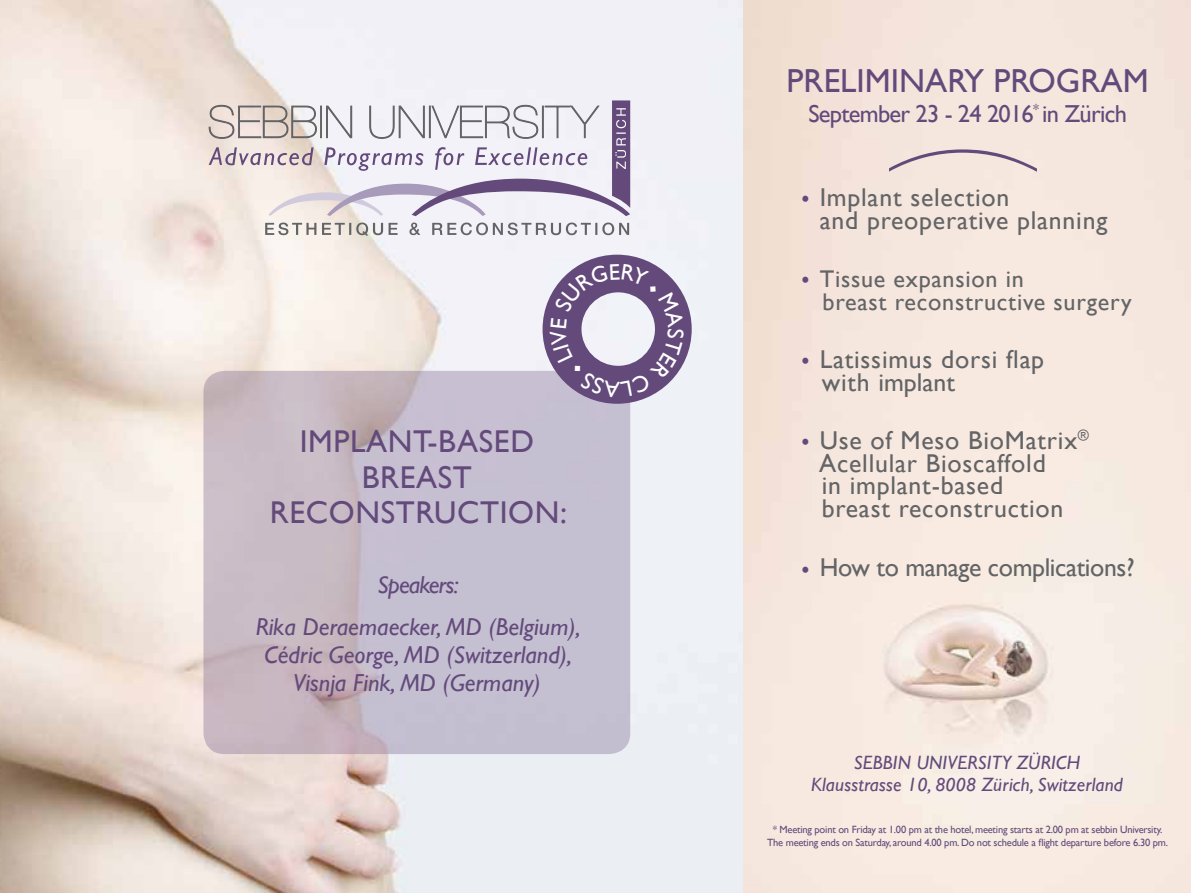
<style>
.page{position:relative;width:1191px;height:893px;background:#fff}
.page>*{position:absolute;margin:0;border:0;box-sizing:border-box;transform-origin:0 0}
.t1{font:33.25px "Gill Sans";color:#634a7b}
.t2{font:31.5px/35.5px "Gill Sans";letter-spacing:.02em;color:#634a7b;text-align:center}
.t3{font:25.72px/22.8px "Gill Sans";letter-spacing:.03em;color:#636466}
.t4{font:25.72px "Gill Sans";letter-spacing:-.015em;color:#636466}
.t5{font:italic 24.5px/42px "Gill Sans";color:#634a7b;text-align:center}
.t6{font:24.5px "Gill Sans";letter-spacing:-.03em;color:#634a7b}
.t7{font:24.15px/22.8px "Gill Sans";letter-spacing:.03em;color:#636466}
.t8{font:italic 19.25px/22.8px "Gill Sans";letter-spacing:.01em;color:#634a7b;text-align:center}
.t9{font:10.5px/12.2px "Gill Sans";letter-spacing:-.02em;color:#634a7b;text-align:center}
</style>
<div class="page">
<img style="left:0;top:0;width:743px;height:893px">
<svg style="left:265px;top:223px;width:364px;height:13px"></svg>
<svg style="left:209px;top:100px;width:421px;height:116px"></svg>
<svg style="left:203px;top:371px;width:427px;height:383px;background:#c5bbca"></svg>
<img style="left:743px;top:0;width:448px;height:893px">
<svg style="left:542px;top:254px;width:150px;height:151px"></svg>
<div style="left:889px;top:149px;width:147px;height:23px;background:#f5e7de"></div>
<h2 class="t2" style="left:270px;top:423px;width:298px">IMPLANT-BASED<br>BREAST<br>RECONSTRUCTION:</h2>
<h3 class="t5" style="left:256px;top:564px;width:326px">Speakers:<br>Rika Deraemaecker, MD (Belgium),</h3>
<h3 class="t5" style="left:264px;top:641px;width:309px;line-height:28px">Cédric George, MD (Switzerland),<br>Visnja Fink, MD (Germany)</h3>
<h1 class="t1" style="left:786px;top:62px;width:363px">PRELIMINARY PROGRAM</h1>
<h3 class="t6" style="left:808px;top:99px;width:320px">September 23 - 24 2016<sup>*</sup> in Zürich</h3>
<h3 class="t3" style="left:819px;top:186px;width:289px;text-indent:-19px"><sup>.</sup> Implant selection<br>and preoperative planning</h3>
<h3 class="t7" style="left:822px;top:267px;width:310px;text-indent:-22px"><sup>.</sup> Tissue expansion in<br>breast reconstructive surgery</h3>
<h3 class="t3" style="left:821px;top:348px;width:224px;text-indent:-21px"><sup>.</sup> Latissimus dorsi flap with implant</h3>
<h3 class="t3" style="left:819px;top:429px;width:271px;text-indent:-19px"><sup>.</sup> Use of Meso BioMatrix<sup>®<br></sup>Acellular Bioscaffold<br>in implant-based<br>breast reconstruction</h3>
<h3 class="t4" style="left:800px;top:552px;width:336px"><sup>.</sup> How to manage complications?</h3>
<h3 class="t8" style="left:811px;top:751px;width:313px">SEBBIN UNIVERSITY ZÜRICH<br>Klausstrasse 10, 8008 Zürich, Switzerland</h3>
<p class="t9" style="left:767px;top:824px;width:402px">* Meeting point on Friday at 1.00 pm at the hotel, meeting starts at 2.00 pm at sebbin University.<br>The meeting ends on Saturday, around 4.00 pm. Do not schedule a flight departure before 6.30 pm.</p>
</div>
